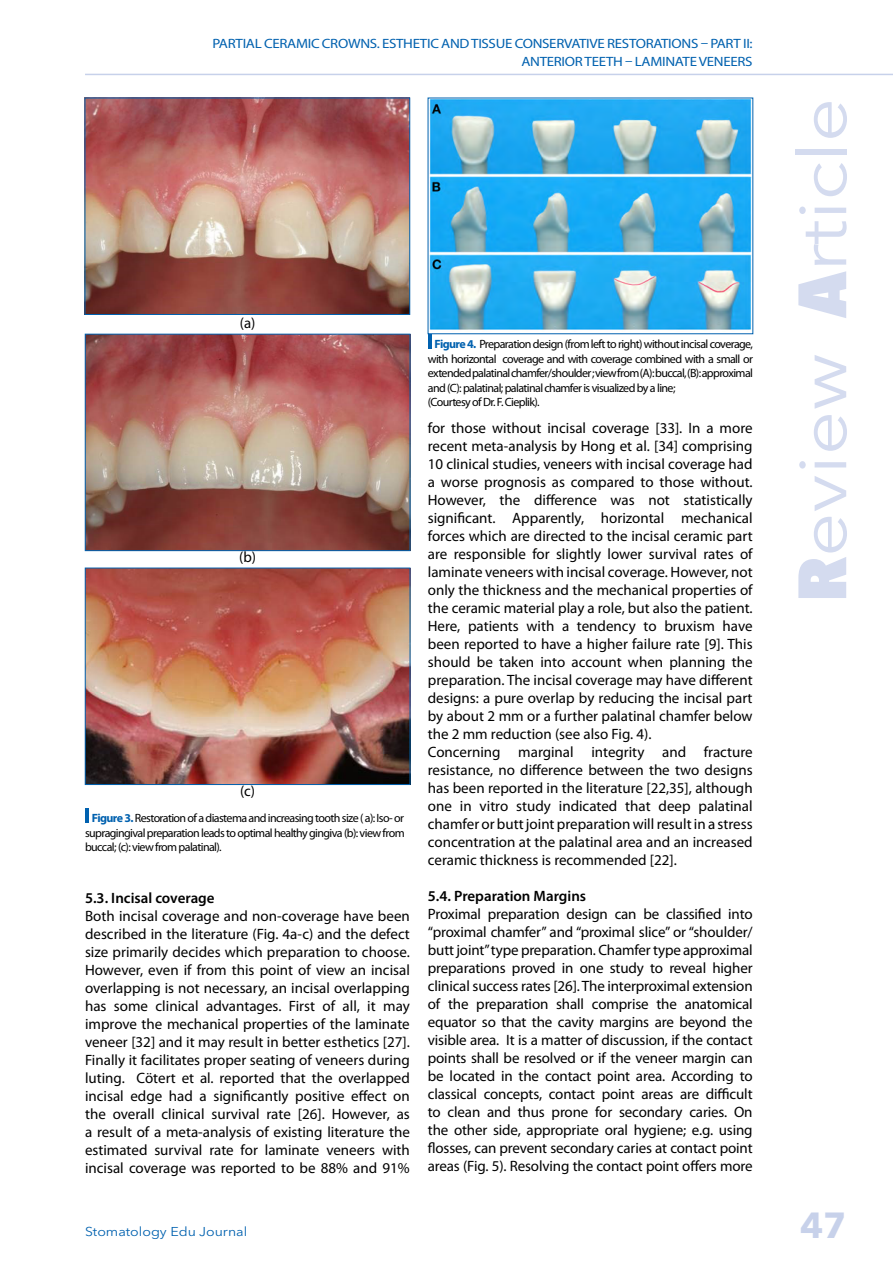
<style>
.page{position:relative;width:893px;height:1263px;background:#fff}
.page>*{position:absolute;margin:0;border:0;box-sizing:border-box;transform-origin:0 0}
.t1{font:67.5px "Avenir Next LT Pro";color:#d4dbef;scale:1.15 1}
.t2{font:700 36px "Avenir Next LT Pro";color:#c7d1ea}
.t3{font:15px/18px "Myriad Pro";color:#000;text-align:justify}
.t4{font:600 15px "Myriad Pro";color:#000}
.t5{font:13.5px/18px "Myriad Pro";letter-spacing:-.02em;color:#0061af;text-align:right;scale:1.11 1}
.t6{font:12.75px "Avenir Next LT Pro";color:#0061af;scale:1.11 1}
.t7{font:12px/14.4px "Myriad Pro";letter-spacing:-.05em;color:#000;text-align:justify}
.s1{font-weight:700;color:#0061af}
.s2{font-weight:800;font-stretch:condensed}
</style>
<div class="page">
<hr style="left:85px;top:74px;width:808px;height:1px;background:#c7d1ea">
<img style="left:87px;top:100px;width:321px;height:213px">
<div style="left:85px;top:98px;width:325px;height:217px;border:1px solid #0061af"></div>
<img style="left:87px;top:570px;width:321px;height:213px">
<div style="left:85px;top:568px;width:325px;height:217px;border:1px solid #0061af"></div>
<img style="left:87px;top:336px;width:321px;height:213px">
<div style="left:85px;top:334px;width:325px;height:217px;border:1px solid #0061af"></div>
<hr style="left:85px;top:808px;width:4px;height:14px;background:#0061af">
<img style="left:430px;top:100px;width:321px;height:230px">
<hr style="left:428px;top:334px;width:3px;height:14px;background:#0061af">
<p class="t5" style="left:212px;top:35px;width:488px">PARTIAL CERAMIC CROWNS. ESTHETIC AND TISSUE CONSERVATIVE RESTORATIONS – PART II:<br>ANTERIOR TEETH – LAMINATE VENEERS</p>
<p class="t3" style="left:240px;top:314px;width:17px">(a)</p>
<p class="t3" style="left:239px;top:548px;width:18px">(b)</p>
<p class="t3" style="left:240px;top:782px;width:17px">(c)</p>
<p class="t7" style="left:85px;top:811px;width:321px;text-indent:7px"><span class="s1">Figure 3.</span> Restoration of a diastema and increasing tooth size ( a): Iso- or supragingival preparation leads to optimal healthy gingiva (b): view from buccal; (c): view from palatinal).</p>
<p class="t4" style="left:85px;top:888px;width:131px">5.3. Incisal coverage</p>
<p class="t3" style="left:85px;top:907px;width:326px">Both incisal coverage and non-coverage have been described in the literature (Fig. 4a-c) and the defect size primarily decides which preparation to choose.<br>However, even if from this point of view an incisal overlapping is not necessary, an incisal overlapping has some clinical advantages. First of all, it may improve the mechanical properties of the laminate veneer [32] and it may result in better esthetics [27].<br>Finally it facilitates proper seating of veneers during luting. Cötert et al. reported that the overlapped incisal edge had a significantly positive effect on the overall clinical survival rate [26]. However, as a result of a meta-analysis of existing literature the estimated survival rate for laminate veneers with incisal coverage was reported to be 88% and 91%</p>
<p class="t7" style="left:428px;top:337px;width:327px;text-align:left;text-indent:7px"><span class="s1">Figure 4.</span> Preparation design (from left to right) without incisal coverage, with horizontal coverage and with coverage combined with a small or extended palatinal chamfer/shoulder ; view from (A): buccal, (B): approximal and (C): palatinal; palatinal chamfer is visualized by a line;<br>(Courtesy of Dr. F. Cieplik).</p>
<p class="t3" style="left:428px;top:419px;width:326px;text-align:left">for those without incisal coverage [33]. In a more recent meta-analysis by Hong et al. [34] comprising 10 clinical studies, veneers with incisal coverage had a worse prognosis as compared to those without.<br>However, the difference was not statistically significant. Apparently, horizontal mechanical forces which are directed to the incisal ceramic part are responsible for slightly lower survival rates of laminate veneers with incisal coverage. However, not only the thickness and the mechanical properties of the ceramic material play a role, but also the patient.<br>Here, patients with a tendency to bruxism have been reported to have a higher failure rate [9]. This should be taken into account when planning the preparation. The incisal coverage may have different designs: a pure overlap by reducing the incisal part by about 2 mm or a further palatinal chamfer below the 2 mm reduction (see also Fig. 4).<br>Concerning marginal integrity and fracture resistance, no difference between the two designs has been reported in the literature [22,35], although one in vitro study indicated that deep palatinal chamfer or butt joint preparation will result in a stress concentration at the palatinal area and an increased ceramic thickness is recommended [22].</p>
<p class="t4" style="left:428px;top:887px;width:160px">5.4. Preparation Margins</p>
<p class="t3" style="left:428px;top:905px;width:326px">Proximal preparation design can be classified into “proximal chamfer” and “proximal slice” or “shoulder/ butt joint” type preparation. Chamfer type approximal preparations proved in one study to reveal higher clinical success rates [26]. The interproximal extension of the preparation shall comprise the anatomical equator so that the cavity margins are beyond the visible area. It is a matter of discussion, if the contact points shall be resolved or if the veneer margin can be located in the contact point area. According to classical concepts, contact point areas are difficult to clean and thus prone for secondary caries. On the other side, appropriate oral hygiene; e.g. using flosses, can prevent secondary caries at contact point areas (Fig. 5). Resolving the contact point offers more</p>
<p class="t6" style="left:85px;top:1223px;width:148px">Stomatology Edu Journal</p>
<h1 class="t1" style="left:782px;top:602px;width:440px;rotate:-90deg"><span class="s2">R</span>eview <span class="s2">A</span>rticle</h1>
<h2 class="t2" style="left:800px;top:1204px;width:48px">47</h2>
</div>
